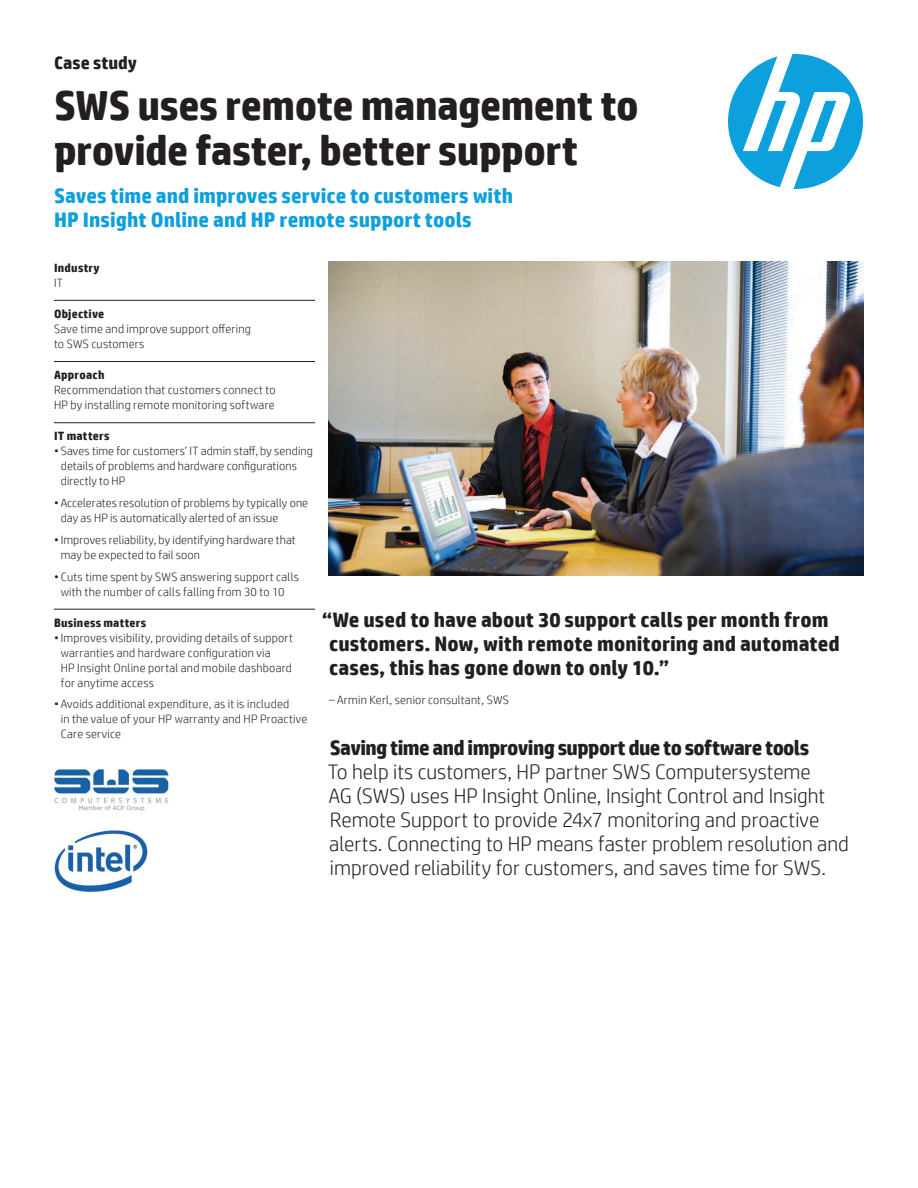
<style>
.page{position:relative;width:918px;height:1188px;background:#fff}
.page>*{position:absolute;margin:0;border:0;box-sizing:border-box;transform-origin:0 0}
.Headline_28_30{font:700 42px/45px "HP Simplified";letter-spacing:-.015em;color:#231f20}
.Intro_14_16{font:300 21px/24px "HP Simplified";color:#231f20}
.Cover_quote_14_16{font:700 21px/24px "HP Simplified";color:#231f20}
.Subhead_14_16_bold_b{font:700 21px/24px "HP Simplified";color:#0ca0dd}
.Subhead_14_16_bold_b-2{font:700 21px "HP Simplified";letter-spacing:-.03em;color:#231f20}
.Docment_type_12_14{font:700 18px "HP Simplified";letter-spacing:.005em;color:#231f20}
.Sidebar_body_w__rule{font:300 12px/15px "HP Simplified";letter-spacing:.02em;color:#231f20}
.Sidebar_header{font:700 12px "HP Simplified";letter-spacing:.02em;color:#231f20}
.Cover_quote_attribut{font:300 12px "HP Simplified";letter-spacing:.02em;color:#231f20}
</style>
<div class="page">
<svg style="left:728px;top:54px;width:135px;height:135px"></svg>
<img style="left:329px;top:262px;width:535px;height:313px">
<hr style="left:54px;top:300px;width:261px;height:1px;background:#231f20">
<hr style="left:54px;top:361px;width:261px;height:1px;background:#231f20">
<hr style="left:54px;top:422px;width:261px;height:1px;background:#231f20">
<hr style="left:54px;top:609px;width:261px;height:1px;background:#231f20">
<img style="left:54px;top:769px;width:115px;height:42px">
<img style="left:54px;top:830px;width:94px;height:62px">
<p class="Docment_type_12_14" style="left:54px;top:52px;width:85px">Case study</p>
<p class="Headline_28_30" style="left:54px;top:83px;width:586px">SWS uses remote management to provide faster, better support</p>
<p class="Subhead_14_16_bold_b" style="left:54px;top:183px;width:461px">Saves time and improves service to customers with<br>HP Insight Online and HP remote support tools</p>
<p class="Sidebar_header" style="left:54px;top:260px;width:47px">Industry</p>
<p class="Sidebar_body_w__rule" style="left:54px;top:275px;width:10px">IT</p>
<p class="Sidebar_header" style="left:54px;top:307px;width:52px">Objective</p>
<p class="Sidebar_body_w__rule" style="left:54px;top:321px;width:198px">Save time and improve support offering to SWS customers</p>
<p class="Sidebar_header" style="left:54px;top:368px;width:52px">Approach</p>
<p class="Sidebar_body_w__rule" style="left:54px;top:382px;width:223px">Recommendation that customers connect to<br>HP by installing remote monitoring software</p>
<p class="Sidebar_header" style="left:54px;top:429px;width:57px">IT matters</p>
<p class="Sidebar_body_w__rule" style="left:61px;top:443px;width:254px;text-indent:-7px">• Saves time for customers’ IT admin staff, by sending details of problems and hardware configurations directly to HP</p>
<p class="Sidebar_body_w__rule" style="left:61px;top:495px;width:249px;text-indent:-7px">• Accelerates resolution of problems by typically one day as HP is automatically alerted of an issue</p>
<p class="Sidebar_body_w__rule" style="left:61px;top:532px;width:237px;text-indent:-7px">•Improves reliability, by identifying hardware that may be expected to fail soon</p>
<p class="Sidebar_body_w__rule" style="left:61px;top:569px;width:240px;text-indent:-7px">• Cuts time spent by SWS answering support calls with the number of calls falling from 30 to 10</p>
<p class="Sidebar_header" style="left:54px;top:615px;width:94px">Business matters</p>
<p class="Sidebar_body_w__rule" style="left:61px;top:630px;width:234px;text-indent:-7px">•Improves visibility, providing details of support warranties and hardware configuration via<br>HP Insight Online portal and mobile dashboard for anytime access</p>
<p class="Sidebar_body_w__rule" style="left:61px;top:697px;width:248px;text-indent:-7px">• Avoids additional expenditure, as it is included<br>in the value of your HP warranty and HP Proactive<br>Care service</p>
<p class="Cover_quote_14_16" style="left:329px;top:608px;width:512px;text-indent:-7px">“We used to have about 30 support calls per month from customers. Now, with remote monitoring and automated cases, this has gone down to only 10.”</p>
<p class="Cover_quote_attribut" style="left:329px;top:693px;width:182px">– Armin Kerl, senior consultant, SWS</p>
<p class="Subhead_14_16_bold_b-2" style="left:330px;top:735px;width:481px">Saving time and improving support due to software tools</p>
<p class="Intro_14_16" style="left:328px;top:759px;width:523px">To help its customers, HP partner SWS Computersysteme<br>AG (SWS) uses HP Insight Online, Insight Control and Insight Remote Support to provide 24x7 monitoring and proactive alerts. Connecting to HP means faster problem resolution and improved reliability for customers, and saves time for SWS.</p>
</div>
